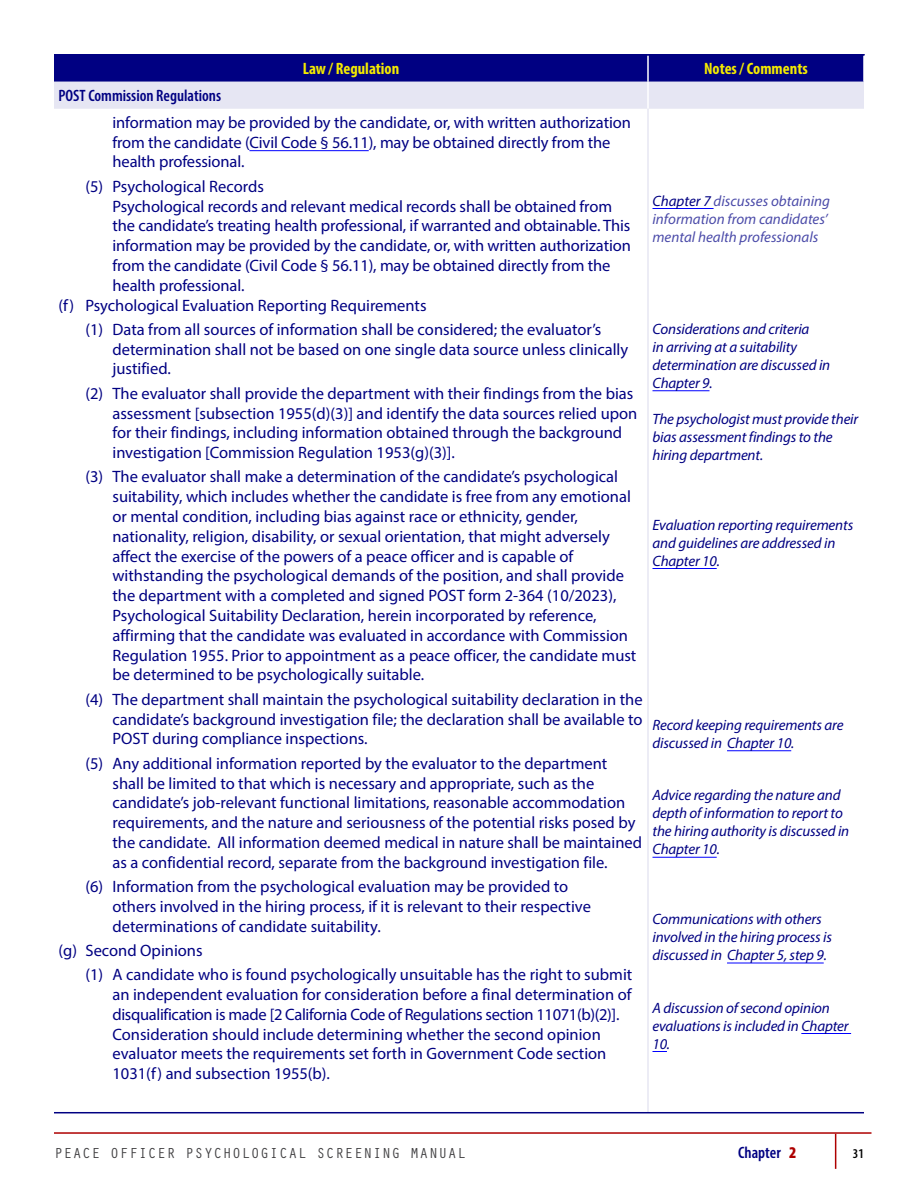
<style>
.page{position:relative;width:918px;height:1188px;background:#fff}
.page>*{position:absolute;margin:0;border:0;box-sizing:border-box;transform-origin:0 0}
.t1{font:16.5px/19.8px "Myriad Pro";color:#000082}
.t2{font:600 condensed 16.5px "Myriad Pro";color:#000082}
.t3{font:700 condensed 16.5px "Myriad Pro";color:#f4eb00}
.t4{font:italic 15px/18px "Myriad Pro";letter-spacing:-.01em;color:#000082}
.t5{font:italic 15px/18px "Myriad Pro";color:#4b4ba9}
.t6{font:15px "Orator Std";letter-spacing:.025em;color:#414042}
.t7{font:600 condensed 13.5px "Myriad Pro";color:#000}
.s1{color:#000082}
.s2{font-weight:900;color:#ae0000}
</style>
<div class="page">
<hr style="left:835px;top:1134px;width:1px;height:35px;background:#ae0000">
<hr style="left:54px;top:1132px;width:818px;height:2px;background:#ae0000">
<svg style="left:54px;top:56px;width:810px;height:53px;background:#7777bc"></svg>
<hr style="left:647px;top:56px;width:2px;height:26px;background:#fff">
<hr style="left:863px;top:56px;width:2px;height:26px;background:#fff">
<hr style="left:647px;top:82px;width:2px;height:27px;background:#fff">
<hr style="left:647px;top:109px;width:2px;height:1003px;background:#e6e6f3">
<hr style="left:54px;top:54px;width:594px;height:2px;background:#000082">
<hr style="left:648px;top:54px;width:217px;height:2px;background:#000082">
<hr style="left:54px;top:1112px;width:594px;height:1px;background:#000082">
<hr style="left:648px;top:1112px;width:216px;height:1px;background:#000082">
<hr style="left:249px;top:150px;width:120px;height:1px;background:#00f">
<hr style="left:652px;top:208px;width:62px;height:1px;background:#00f">
<hr style="left:652px;top:390px;width:57px;height:1px;background:#00f">
<hr style="left:652px;top:568px;width:65px;height:1px;background:#00f">
<hr style="left:727px;top:750px;width:64px;height:1px;background:#00f">
<hr style="left:652px;top:857px;width:65px;height:1px;background:#00f">
<hr style="left:727px;top:963px;width:97px;height:1px;background:#00f">
<hr style="left:801px;top:1033px;width:50px;height:1px;background:#00f">
<svg style="left:652px;top:1051px;width:15px;height:1px"></svg>
<p class="t3" style="left:303px;top:59px;width:98px">Law / Regulation</p>
<p class="t3" style="left:704px;top:59px;width:105px">Notes / Comments</p>
<p class="t2" style="left:58px;top:86px;width:164px">POST Commission Regulations</p>
<p class="t1" style="left:112px;top:112px;width:520px">information may be provided by the candidate, or, with written authorization from the candidate (Civil Code § 56.11), may be obtained directly from the health professional.</p>
<p class="t1" style="left:85px;top:176px;width:180px">(5) Psychological Records</p>
<p class="t1" style="left:112px;top:196px;width:501px">Psychological records and relevant medical records shall be obtained from</p>
<p class="t1" style="left:112px;top:216px;width:519px">the candidate’s treating health professional, if warranted and obtainable. This</p>
<p class="t1" style="left:112px;top:235px;width:520px">information may be provided by the candidate, or, with written authorization</p>
<p class="t1" style="left:112px;top:255px;width:499px">from the candidate (Civil Code § 56.11), may be obtained directly from the</p>
<p class="t1" style="left:112px;top:275px;width:133px">health professional.</p>
<p class="t1" style="left:58px;top:295px;width:370px">(f) Psychological Evaluation Reporting Requirements</p>
<p class="t1" style="left:112px;top:319px;width:517px;text-indent:-27px">(1) Data from all sources of information shall be considered; the evaluator’s determination shall not be based on one single data source unless clinically justified.</p>
<p class="t1" style="left:112px;top:383px;width:526px;text-indent:-27px">(2) The evaluator shall provide the department with their findings from the bias assessment [subsection 1955(d)(3)] and identify the data sources relied upon for their findings, including information obtained through the background investigation [Commission Regulation 1953(g)(3)].</p>
<p class="t1" style="left:112px;top:467px;width:525px;text-indent:-27px">(3) The evaluator shall make a determination of the candidate’s psychological suitability, which includes whether the candidate is free from any emotional or mental condition, including bias against race or ethnicity, gender, nationality, religion, disability, or sexual orientation, that might adversely affect the exercise of the powers of a peace officer and is capable of withstanding the psychological demands of the position, and shall provide the department with a completed and signed POST form 2-364 (10/2023), Psychological Suitability Declaration, herein incorporated by reference, affirming that the candidate was evaluated in accordance with Commission Regulation 1955. Prior to appointment as a peace officer, the candidate must be determined to be psychologically suitable.</p>
<p class="t1" style="left:112px;top:689px;width:532px;text-align:justify;text-indent:-27px">(4) The department shall maintain the psychological suitability declaration in the candidate’s background investigation file; the declaration shall be available to POST during compliance inspections.</p>
<p class="t1" style="left:112px;top:753px;width:531px;text-indent:-27px">(5) Any additional information reported by the evaluator to the department shall be limited to that which is necessary and appropriate, such as the candidate’s job-relevant functional limitations, reasonable accommodation requirements, and the nature and seriousness of the potential risks posed by the candidate. All information deemed medical in nature shall be maintained as a confidential record, separate from the background investigation file.</p>
<p class="t1" style="left:112px;top:876px;width:480px;text-indent:-27px">(6) Information from the psychological evaluation may be provided to others involved in the hiring process, if it is relevant to their respective determinations of candidate suitability.</p>
<p class="t1" style="left:85px;top:938px;width:548px;line-height:24.3px;text-indent:-27px">(g) Second Opinions<br>(1) A candidate who is found psychologically unsuitable has the right to submit</p>
<p class="t1" style="left:112px;top:984px;width:521px">an independent evaluation for consideration before a final determination of disqualification is made [2 California Code of Regulations section 11071(b)(2)].<br>Consideration should include determining whether the second opinion evaluator meets the requirements set forth in Government Code section 1031(f) and subsection 1955(b).</p>
<p class="t5" style="left:652px;top:191px;width:179px"><span class="s1">Chapter 7</span> discusses obtaining information from candidates’ mental health professionals</p>
<p class="t4" style="left:652px;top:319px;width:179px">Considerations and criteria<br>in arriving at a suitability determination are discussed in<br>Chapter 9.</p>
<p class="t4" style="left:652px;top:409px;width:207px">The psychologist must provide their bias assessment findings to the hiring department.</p>
<p class="t4" style="left:652px;top:515px;width:202px">Evaluation reporting requirements and guidelines are addressed in<br>Chapter 10.</p>
<p class="t4" style="left:652px;top:715px;width:192px">Record keeping requirements are discussed in Chapter 10.</p>
<p class="t4" style="left:652px;top:786px;width:198px">Advice regarding the nature and depth of information to report to the hiring authority is discussed in<br>Chapter 10.</p>
<p class="t4" style="left:652px;top:910px;width:181px">Communications with others involved in the hiring process is discussed in Chapter 5, step 9.</p>
<p class="t4" style="left:652px;top:998px;width:198px">A discussion of second opinion evaluations is included in Chapter<br>10.</p>
<p class="t6" style="left:54px;top:1142px;width:414px">PEACE OFFICER PSYCHOLOGICAL SCREENING MANUAL</p>
<p class="t2" style="left:738px;top:1142px;width:60px">Chapter <span class="s2">2</span></p>
<p class="t7" style="left:853px;top:1145px;width:13px">31</p>
</div>
